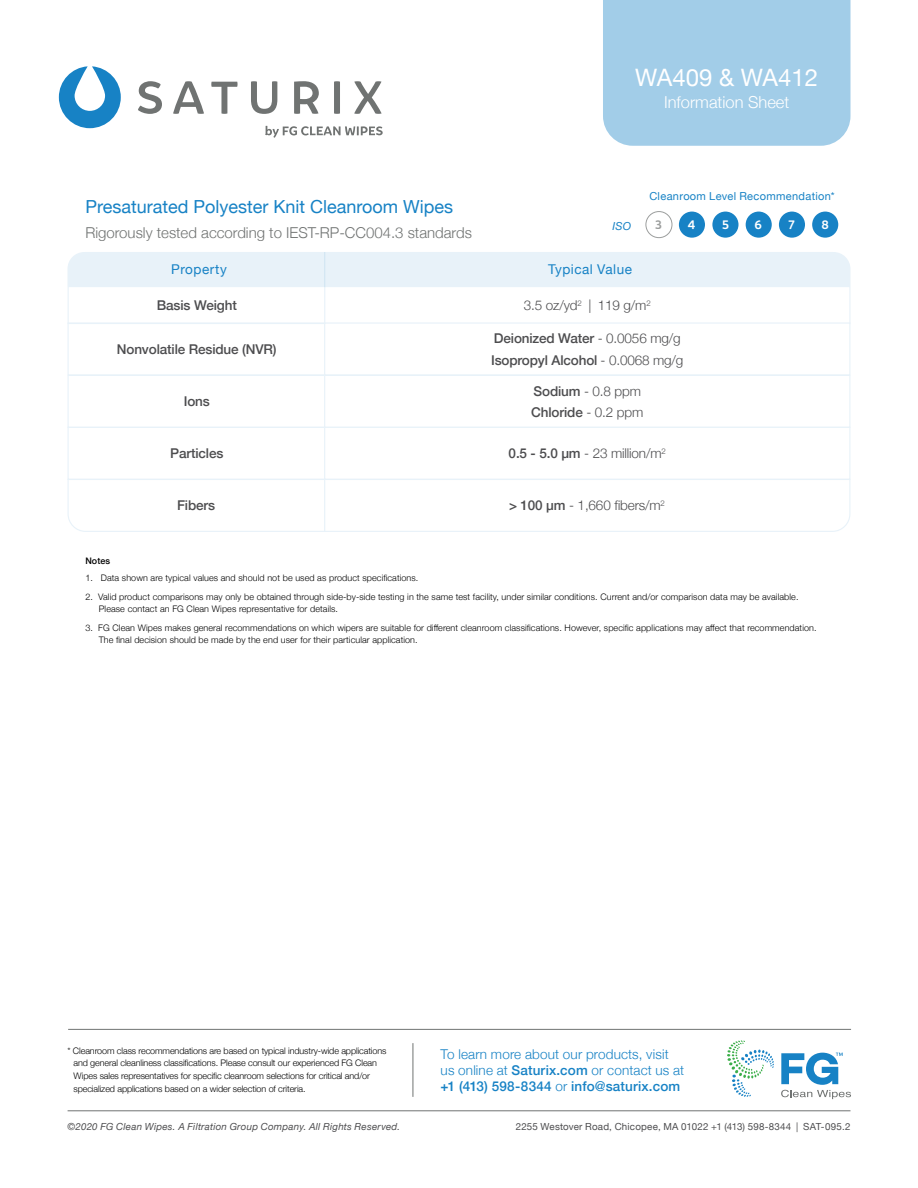
<style>
.page{position:relative;width:918px;height:1188px;background:#fff}
.page>*{position:absolute;margin:0;border:0;box-sizing:border-box;transform-origin:0 0}
.t1{font:24px "Helvetica Neue";color:#fff}
.t2{font:18px "Helvetica Neue";color:#1782c5}
.t3{font:300 16.5px "Helvetica Neue";color:#fff}
.t4{font:300 15px "Helvetica Neue";color:#707372}
.t5{font:500 13.5px/21.1px "Helvetica Neue";letter-spacing:-.01em;color:#4d4d4f}
.t6{font:300 13.5px/16.2px "Helvetica Neue";letter-spacing:.01em;color:#1782c5}
.t7{font:300 13.5px "Helvetica Neue";letter-spacing:-.01em;color:#4d4d4f}
.t8{font:13.5px "Helvetica Neue";letter-spacing:.035em;color:#1782c5}
.t9{font:700 12.15px "Igna Sans";color:#fff}
.t10{font:700 12.15px "Igna Sans";color:#707372}
.t11{font:10.95px "Helvetica Neue";letter-spacing:.03em;color:#1782c5}
.t12{font:italic 10.95px "Helvetica Neue";color:#1782c5}
.t13{font:italic 9.75px "Helvetica Neue";letter-spacing:.025em;color:#4d4d4f}
.t14{font:9.75px "Helvetica Neue";letter-spacing:.02em;color:#4d4d4f}
.t15{font:300 9px/12px "Helvetica Neue";letter-spacing:.01em;color:#000}
.t16{font:300 9px/12.8px "Helvetica Neue";letter-spacing:-.01em;color:#000}
.t17{font:500 9px "Helvetica Neue";letter-spacing:.01em;color:#000}
.s1{font-weight:300}
.s2{font-weight:500}
</style>
<div class="page">
<div style="left:603px;top:0;width:248px;height:146px;background:#a2cde8"></div>
<hr style="left:68px;top:1110px;width:782px;height:1px;background:#707372">
<hr style="left:68px;top:1029px;width:783px;height:1px;background:#707372">
<svg style="left:727px;top:1040px;width:47px;height:57px"></svg>
<svg style="left:781px;top:1053px;width:70px;height:46px"></svg>
<hr style="left:413px;top:1043px;width:1px;height:54px;background:#707372">
<svg style="left:59px;top:66px;width:62px;height:62px"></svg>
<svg style="left:138px;top:81px;width:24px;height:33px"></svg>
<svg style="left:173px;top:81px;width:31px;height:33px"></svg>
<svg style="left:211px;top:82px;width:27px;height:32px"></svg>
<svg style="left:251px;top:81px;width:26px;height:33px"></svg>
<svg style="left:294px;top:81px;width:25px;height:33px"></svg>
<svg style="left:334px;top:81px;width:6px;height:33px"></svg>
<svg style="left:354px;top:81px;width:28px;height:33px"></svg>
<svg style="left:265px;top:126px;width:118px;height:12px"></svg>
<div style="left:679px;top:212px;width:26px;height:26px;background:#1782c5;border-radius:50%"></div>
<div style="left:646px;top:211px;width:26px;height:27px;border:1px solid #707372;border-radius:50%"></div>
<div style="left:812px;top:212px;width:26px;height:26px;background:#1782c5;border-radius:50%"></div>
<div style="left:712px;top:212px;width:26px;height:26px;background:#1782c5;border-radius:50%"></div>
<div style="left:746px;top:212px;width:26px;height:26px;background:#1782c5;border-radius:50%"></div>
<div style="left:779px;top:212px;width:26px;height:26px;background:#1782c5;border-radius:50%"></div>
<div style="left:67px;top:252px;width:784px;height:34px;background:#e8f2f9"></div>
<div style="left:68px;top:286px;width:258px;height:38px;border:1px solid #e8f2f9"></div>
<div style="left:68px;top:322px;width:258px;height:54px;border:1px solid #e8f2f9"></div>
<div style="left:68px;top:375px;width:258px;height:53px;border:1px solid #e8f2f9"></div>
<div style="left:68px;top:427px;width:258px;height:53px;border:1px solid #e8f2f9"></div>
<div style="left:324px;top:286px;width:526px;height:38px;border:1px solid #e8f2f9"></div>
<div style="left:324px;top:323px;width:526px;height:53px;border:1px solid #e8f2f9"></div>
<div style="left:324px;top:375px;width:526px;height:53px;border:1px solid #e8f2f9"></div>
<div style="left:324px;top:427px;width:526px;height:53px;border:1px solid #e8f2f9"></div>
<svg style="left:67px;top:478px;width:784px;height:54px"></svg>
<hr style="left:324px;top:252px;width:1px;height:35px;background:#d1e6f3">
<h2 class="t2" style="left:85px;top:194px;width:369px">Presaturated Polyester Knit Cleanroom Wipes</h2>
<h3 class="t4" style="left:85px;top:220px;width:388px">Rigorously tested according to IEST-RP-CC004.3 standards</h3>
<h1 class="t1" style="left:635px;top:60px;width:184px">WA409 &amp; WA412</h1>
<h3 class="t3" style="left:664px;top:89px;width:127px">Information Sheet</h3>
<p class="t11" style="left:649px;top:189px;width:187px">Cleanroom Level Recommendation*</p>
<p class="t12" style="left:612px;top:218px;width:20px">ISO</p>
<h3 class="t10" style="left:655px;top:216px;width:8px">3</h3>
<h3 class="t9" style="left:688px;top:216px;width:9px">4</h3>
<h3 class="t9" style="left:722px;top:216px;width:8px">5</h3>
<h3 class="t9" style="left:755px;top:216px;width:9px">6</h3>
<h3 class="t9" style="left:789px;top:216px;width:8px">7</h3>
<h3 class="t9" style="left:821px;top:216px;width:9px">8</h3>
<h3 class="t8" style="left:171px;top:259px;width:57px">Property</h3>
<h3 class="t8" style="left:548px;top:259px;width:86px">Typical Value</h3>
<h3 class="t5" style="left:157px;top:294px;width:82px">Basis Weight</h3>
<h3 class="t5" style="left:117px;top:338px;width:161px">Nonvolatile Residue (NVR)</h3>
<h3 class="t7" style="left:524px;top:294px;width:128px">3.5 oz/yd<sup>2</sup> | 119 g/m<sup>2</sup></h3>
<h3 class="t5" style="left:491px;top:327px;width:194px">Deionized Water <span class="s1">- 0.0056 mg/g<br></span>Isopropyl Alcohol <span class="s1">- 0.0068 mg/g</span></h3>
<h3 class="t5" style="left:531px;top:379px;width:113px">Sodium <span class="s1">- 0.8 ppm<br></span>Chloride <span class="s1">- 0.2 ppm</span></h3>
<h3 class="t7" style="left:509px;top:443px;width:159px"><span class="s2">0.5 - 5.0 μm</span> - 23 million/m<sup>2</sup></h3>
<h3 class="t5" style="left:184px;top:390px;width:28px">Ions</h3>
<h3 class="t5" style="left:170px;top:442px;width:55px">Particles</h3>
<h3 class="t5" style="left:177px;top:494px;width:40px">Fibers</h3>
<h3 class="t7" style="left:509px;top:495px;width:158px"><span class="s2">&gt; 100 μm</span> - 1,660 fibers/m<sup>2</sup></h3>
<p class="t17" style="left:85px;top:554px;width:26px">Notes</p>
<p class="t15" style="left:85px;top:571px;width:335px">1. Data shown are typical values and should not be used as product specifications.</p>
<p class="t15" style="left:99px;top:590px;width:701px;text-indent:-14px">2. Valid product comparisons may only be obtained through side-by-side testing in the same test facility, under similar conditions. Current and/or comparison data may be available.<br>Please contact an FG Clean Wipes representative for details.</p>
<p class="t15" style="left:99px;top:621px;width:719px;text-indent:-14px">3. FG Clean Wipes makes general recommendations on which wipers are suitable for different cleanroom classifications. However, specific applications may affect that recommendation.<br>The final decision should be made by the end user for their particular application.</p>
<p class="t16" style="left:74px;top:1043px;width:315px;text-indent:-6px">* Cleanroom class recommendations are based on typical industry-wide applications and general cleanliness classifications. Please consult our experienced FG Clean Wipes sales representatives for specific cleanroom selections for critical and/or specialized applications based on a wider selection of criteria.</p>
<h3 class="t6" style="left:441px;top:1045px;width:245px">To learn more about our products, visit us online at <span class="s2">Saturix.com</span> or contact us at <span class="s2">+1 (413) 598-8344</span> or <span class="s2">info@saturix.com</span></h3>
<p class="t13" style="left:68px;top:1119px;width:334px">©2020 FG Clean Wipes. A Filtration Group Company. All Rights Reserved.</p>
<p class="t14" style="left:516px;top:1119px;width:336px">2255 Westover Road, Chicopee, MA 01022 +1 (413) 598-8344 | SAT-095.2</p>
</div>
